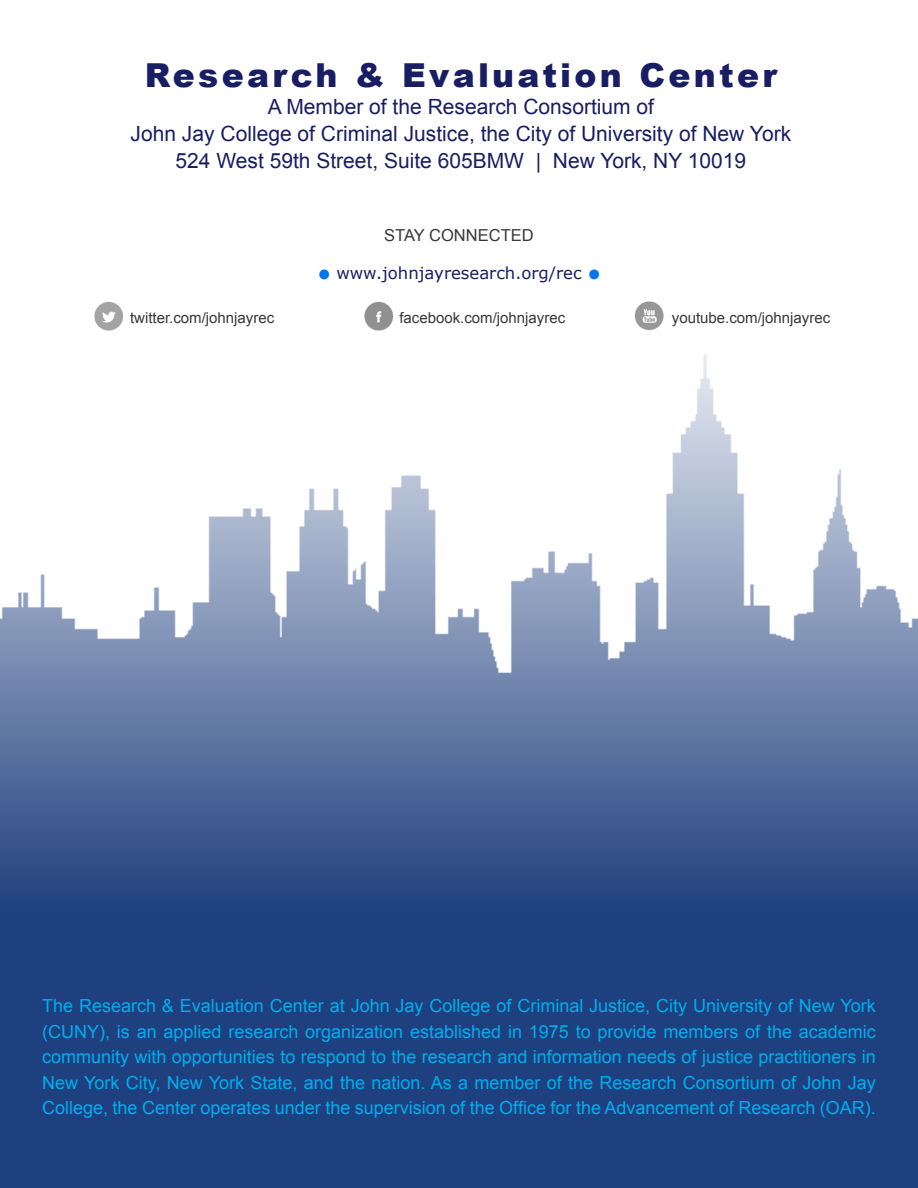
<style>
.page{position:relative;width:918px;height:1188px;background:#fff}
.page>*{position:absolute;margin:0;border:0;box-sizing:border-box;transform-origin:0 0}
.t1{font:900 33px "Arial";letter-spacing:.1em;color:#191d63}
.t2{font:900 30px "Arial";color:#0275f0}
.t3{font:21px/27px "Arial";color:#191d63;text-align:center}
.t4{font:18px/25.5px "Arial";color:#00aeef;text-align:justify}
.t5{font:16.5px "MS Reference Sans Serif";color:#191d63}
.t6{font:16.5px "Arial";color:#383839}
.t7{font:15px "Arial";color:#383839}
.s1{font-family:"Arial";font-weight:900;font-size:30px;color:#0275f0}
</style>
<div class="page">
<img style="left:0;top:355px;width:918px;height:833px">
<img style="left:365px;top:301px;width:28px;height:29px">
<img style="left:634px;top:301px;width:29px;height:29px">
<img style="left:95px;top:302px;width:28px;height:28px">
<h1 class="t1" style="left:145px;top:52px;width:634px">Research &amp; Evaluation Center</h1>
<p class="t3" style="left:131px;top:94px;width:662px">A Member of the Research Consortium of<br>John Jay College of Criminal Justice, the City of University of New York<br>524 West 59th Street, Suite 605BMW | New York, NY 10019</p>
<p class="t6" style="left:384px;top:225px;width:151px">STAY CONNECTED</p>
<p class="t5" style="left:317px;top:263px;width:266px"><span class="s1">•</span> www.johnjayresearch.org/rec</p>
<h2 class="t2" style="left:587px;top:253px;width:16px">•</h2>
<p class="t7" style="left:130px;top:308px;width:146px">twitter.com/johnjayrec</p>
<p class="t7" style="left:399px;top:308px;width:167px">facebook.com/johnjayrec</p>
<p class="t7" style="left:672px;top:308px;width:160px">youtube.com/johnjayrec</p>
<p class="t4" style="left:42px;top:993px;width:835px">The Research &amp; Evaluation Center at John Jay College of Criminal Justice, City University of New York (CUNY), is an applied research organization established in 1975 to provide members of the academic community with opportunities to respond to the research and information needs of justice practitioners in New York City, New York State, and the nation. As a member of the Research Consortium of John Jay College, the Center operates under the supervision of the Office for the Advancement of Research (OAR).</p>
</div>
